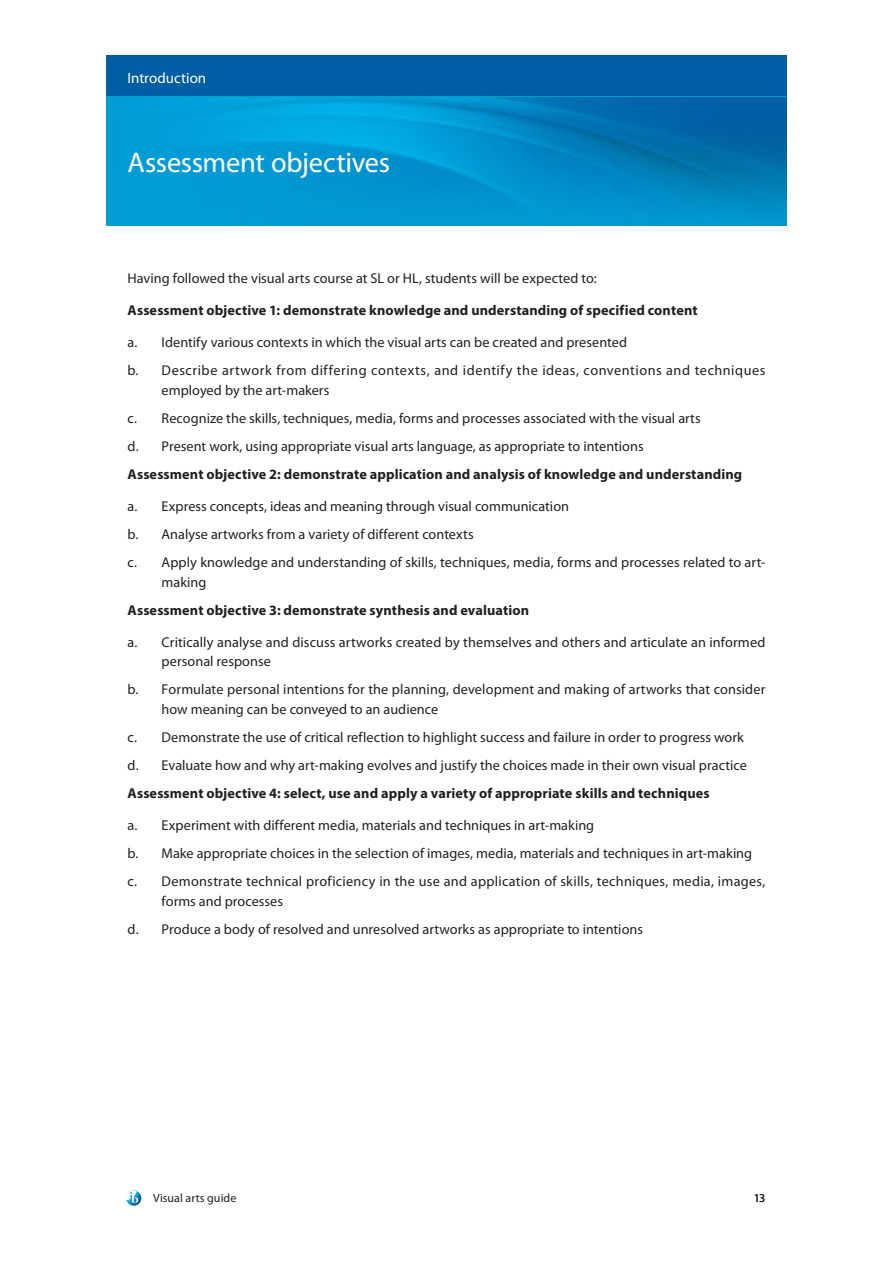
<style>
.page{position:relative;width:893px;height:1263px;background:#fff}
.page>*{position:absolute;margin:0;border:0;box-sizing:border-box;transform-origin:0 0}
.Heading_2{font:28.5px "Myriad Pro";letter-spacing:-.01em;color:#fff}
.Heading_1{font:15px "Myriad Pro";color:#fff}
.Body{font:14.25px/19.5px "Myriad Pro";letter-spacing:.005em;color:#231f20}
.Body-2{font:700 14.25px "Myriad Pro";letter-spacing:.01em;color:#231f20}
.Body-3{font:14.25px/19.5px "Myriad Pro";letter-spacing:.035em;color:#231f20}
.t1{font:12px "Myriad Pro";letter-spacing:.005em;color:#231f20}
</style>
<div class="page">
<div style="left:106px;top:55px;width:681px;height:43px;background:#015ea4"></div>
<hr style="left:106px;top:96px;width:681px;height:3px;background:#00bad1">
<svg style="left:126px;top:1190px;width:15px;height:16px"></svg>
<img style="left:106px;top:98px;width:681px;height:127px">
<p class="Heading_1" style="left:128px;top:69px;width:80px">Introduction</p>
<p class="Heading_2" style="left:128px;top:145px;width:264px">Assessment objectives</p>
<p class="Body" style="left:128px;top:268px;width:471px">Having followed the visual arts course at SL or HL, students will be expected to:</p>
<p class="Body-2" style="left:128px;top:301px;width:572px">Assessment objective 1: demonstrate knowledge and understanding of specified content</p>
<p class="Body" style="left:128px;top:333px;width:501px">a. Identify various contexts in which the visual arts can be created and presented</p>
<p class="Body-3" style="left:162px;top:361px;width:605px;text-indent:-34px">b. Describe artwork from differing contexts, and identify the ideas, conventions and techniques employed by the art-makers</p>
<p class="Body" style="left:128px;top:408px;width:575px">c. Recognize the skills, techniques, media, forms and processes associated with the visual arts</p>
<p class="Body" style="left:128px;top:436px;width:518px">d. Present work, using appropriate visual arts language, as appropriate to intentions</p>
<p class="Body-2" style="left:128px;top:465px;width:616px">Assessment objective 2: demonstrate application and analysis of knowledge and understanding</p>
<p class="Body" style="left:128px;top:496px;width:443px">a. Express concepts, ideas and meaning through visual communication</p>
<p class="Body" style="left:128px;top:524px;width:348px">b. Analyse artworks from a variety of different contexts</p>
<p class="Body" style="left:162px;top:552px;width:605px;text-indent:-34px">c. Apply knowledge and understanding of skills, techniques, media, forms and processes related to art&shy;making</p>
<p class="Body-2" style="left:128px;top:601px;width:403px">Assessment objective 3: demonstrate synthesis and evaluation</p>
<p class="Body" style="left:162px;top:632px;width:605px;text-indent:-34px">a. Critically analyse and discuss artworks created by themselves and others and articulate an informed personal response</p>
<p class="Body" style="left:162px;top:680px;width:605px;text-indent:-34px">b. Formulate personal intentions for the planning, development and making of artworks that consider how meaning can be conveyed to an audience</p>
<p class="Body" style="left:128px;top:727px;width:618px">c. Demonstrate the use of critical reflection to highlight success and failure in order to progress work</p>
<p class="Body" style="left:128px;top:755px;width:621px">d. Evaluate how and why art-making evolves and justify the choices made in their own visual practice</p>
<p class="Body-2" style="left:128px;top:784px;width:584px">Assessment objective 4: select, use and apply a variety of appropriate skills and techniques</p>
<p class="Body" style="left:128px;top:815px;width:468px">a. Experiment with different media, materials and techniques in art-making</p>
<p class="Body" style="left:128px;top:843px;width:626px">b. Make appropriate choices in the selection of images, media, materials and techniques in art-making</p>
<p class="Body" style="left:162px;top:871px;width:605px;text-indent:-34px">c. Demonstrate technical proficiency in the use and application of skills, techniques, media, images, forms and processes</p>
<p class="Body" style="left:128px;top:919px;width:517px">d. Produce a body of resolved and unresolved artworks as appropriate to intentions</p>
<p class="t1" style="left:153px;top:1190px;width:85px">Visual arts guide</p>
<p class="t1" style="left:754px;top:1190px;width:13px">13</p>
</div>
